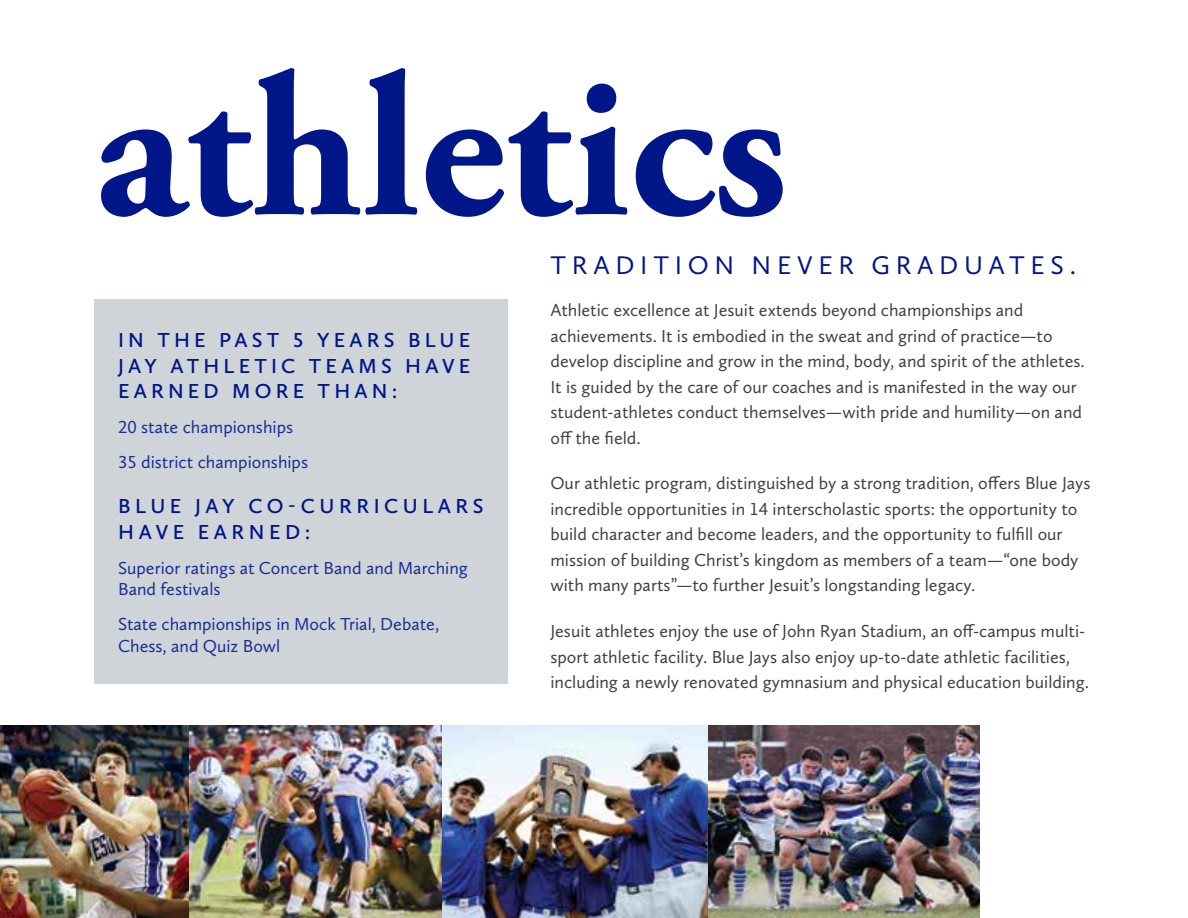
<style>
.page{position:relative;width:1188px;height:918px;background:#fff}
.page>*{position:absolute;margin:0;border:0;box-sizing:border-box;transform-origin:0 0}
.t1{font:700 204.15px "Adobe Garamond Pro";color:#001689}
.t2{font:26.4px "Calluna Sans";letter-spacing:.215em;color:#001689}
.t3{font:600 21px/25.2px "Calluna Sans";letter-spacing:.2em;color:#001689;text-align:justify}
.t4{font:18px/25.5px "Calluna Sans";color:#414042}
.t5{font:18px/21.6px "Calluna Sans";color:#1a2d95}
</style>
<div class="page">
<img style="left:0;top:726px;width:189px;height:192px">
<img style="left:189px;top:726px;width:519px;height:192px">
<img style="left:708px;top:726px;width:272px;height:192px">
<div style="left:94px;top:300px;width:414px;height:384px;background:#cfd4d8"></div>
<h1 class="t1" style="left:94px;top:30px;width:694px">athletics</h1>
<p class="t3" style="left:118px;top:327px;width:354px">IN THE PAST 5 YEARS BLUE JAY ATHLETIC TEAMS HAVE EARNED MORE THAN:</p>
<p class="t5" style="left:118px;top:409px;width:192px;line-height:35.1px">20 state championships<br>35 district championships</p>
<p class="t3" style="left:118px;top:493px;width:367px">BLUE JAY CO-CURRICULARS<br>HAVE EARNED:</p>
<p class="t5" style="left:118px;top:557px;width:351px">Superior ratings at Concert Band and Marching<br>Band festivals</p>
<p class="t5" style="left:118px;top:613px;width:323px">State championships in Mock Trial, Debate,<br>Chess, and Quiz Bowl</p>
<h2 class="t2" style="left:551px;top:249px;width:527px">TRADITION NEVER GRADUATES.</h2>
<p class="t4" style="left:550px;top:297px;width:536px">Athletic excellence at Jesuit extends beyond championships and achievements. It is embodied in the sweat and grind of practice—to develop discipline and grow in the mind, body, and spirit of the athletes.<br>It is guided by the care of our coaches and is manifested in the way our student-athletes conduct themselves—with pride and humility—on and off the field.</p>
<p class="t4" style="left:550px;top:470px;width:542px">Our athletic program, distinguished by a strong tradition, offers Blue Jays incredible opportunities in 14 interscholastic sports: the opportunity to build character and become leaders, and the opportunity to fulfill our mission of building Christ’s kingdom as members of a team—“one body with many parts”—to further Jesuit’s longstanding legacy.</p>
<p class="t4" style="left:550px;top:618px;width:540px">Jesuit athletes enjoy the use of John Ryan Stadium, an off-campus multi&shy;sport athletic facility. Blue Jays also enjoy up-to-date athletic facilities, including a newly renovated gymnasium and physical education building.</p>
</div>
